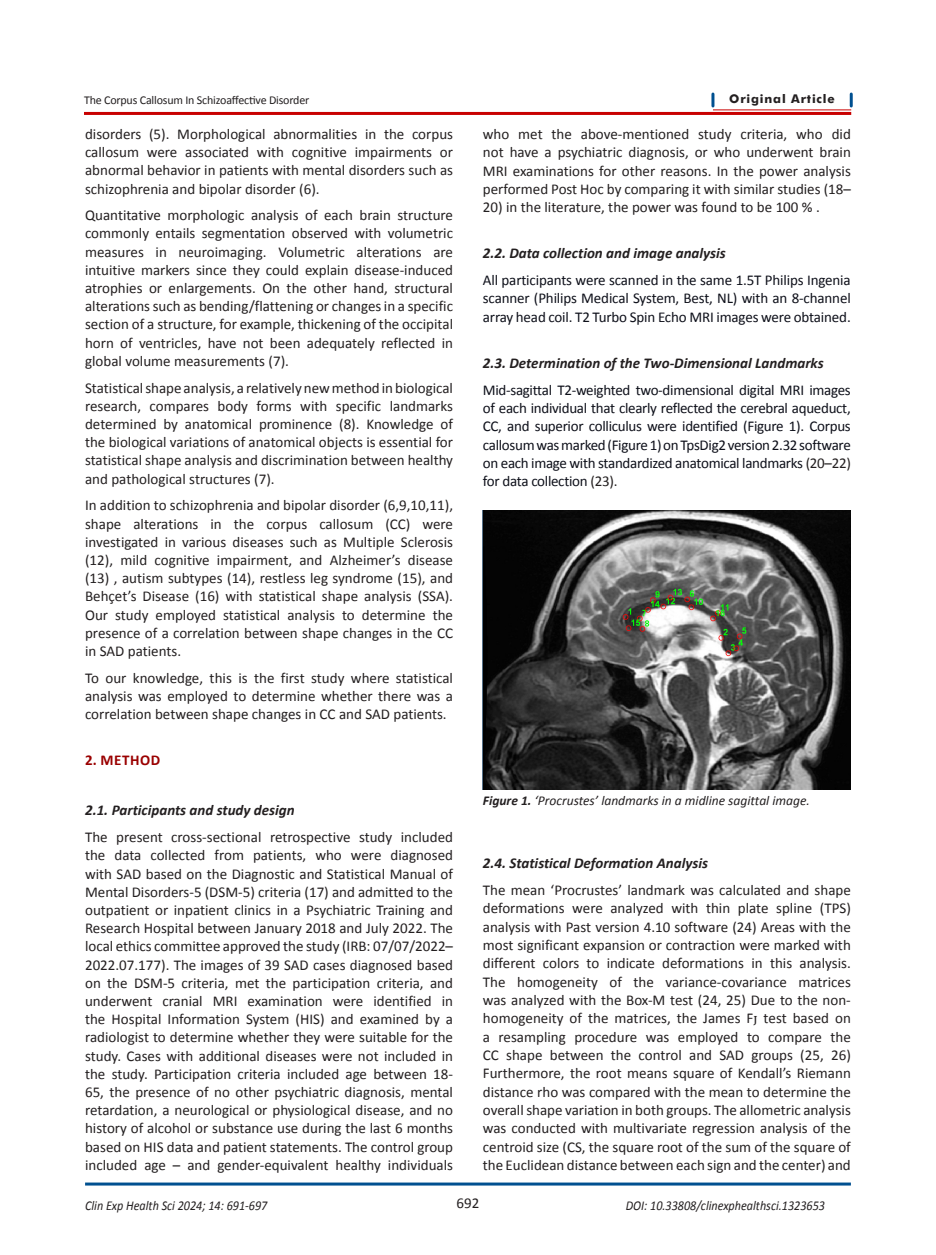
<style>
.page{position:relative;width:936px;height:1255px;background:#fff}
.page>*{position:absolute;margin:0;border:0;box-sizing:border-box;transform-origin:0 0}
.MNormal-TR{font:15px/18.1px "Calibri";color:#231f20;text-align:justify}
.MNormal-TR-2{font:15px/18.3px "Calibri";letter-spacing:-.02em;color:#0e101a;text-align:justify}
.t1{font:italic 700 15px "Calibri";color:#231f20}
.t2{font:700 15px "Calibri";letter-spacing:.04em;color:#9a0000}
.PictH{font:italic 13.5px "Calibri";color:#231f20;scale:.9 1}
.PictH-2{font:italic 13.5px "Calibri";color:#231f20}
.t3{font:12px "Calibri";letter-spacing:-.015em;color:#231f20}
.t4{font:700 12px "Futura BT";letter-spacing:.07em;color:#231f20}
.s1{color:#231f20}
.s2{font-weight:700}
.s3{font-family:"Cambria Math"}
</style>
<div class="page">
<hr style="left:85px;top:1182px;width:765px;height:3px;background:#005090">
<hr style="left:84px;top:112px;width:767px;height:3px;background:#c80000">
<svg style="left:711px;top:94px;width:3px;height:12px"></svg>
<svg style="left:849px;top:94px;width:3px;height:12px"></svg>
<hr style="left:713px;top:109px;width:138px;height:1px;background:#c80000">
<img style="left:483px;top:510px;width:367px;height:279px">
<p class="t3" style="left:84px;top:93px;width:227px">The Corpus Callosum In Schizoaffective Disorder</p>
<p class="t4" style="left:729px;top:92px;width:107px">Original Article</p>
<p class="MNormal-TR" style="left:85px;top:124px;width:369px">disorders (5). Morphological abnormalities in the corpus callosum were associated with cognitive impairments or abnormal behavior in patients with mental disorders such as schizophrenia and bipolar disorder (6).</p>
<p class="MNormal-TR" style="left:85px;top:205px;width:369px">Quantitative morphologic analysis of each brain structure commonly entails segmentation observed with volumetric measures in neuroimaging. Volumetric alterations are intuitive markers since they could explain disease-induced atrophies or enlargements. On the other hand, structural alterations such as bending/flattening or changes in a specific section of a structure, for example, thickening of the occipital horn of ventricles, have not been adequately reflected in global volume measurements (7).</p>
<p class="MNormal-TR" style="left:85px;top:378px;width:369px">Statistical shape analysis, a relatively new method in biological research, compares body forms with specific landmarks determined by anatomical prominence (8). Knowledge of the biological variations of anatomical objects is essential for statistical shape analysis and discrimination between healthy and pathological structures (7).</p>
<p class="MNormal-TR" style="left:85px;top:495px;width:369px">In addition to schizophrenia and bipolar disorder (6,9,10,11), shape alterations in the corpus callosum (CC) were investigated in various diseases such as Multiple Sclerosis (12), mild cognitive impairment, and Alzheimer’s disease (13) , autism subtypes (14), restless leg syndrome (15), and Behçet’s Disease (16) with statistical shape analysis (SSA).<br>Our study employed statistical analysis to determine the presence of a correlation between shape changes in the CC in SAD patients.</p>
<p class="MNormal-TR" style="left:85px;top:668px;width:369px">To our knowledge, this is the first study where statistical analysis was employed to determine whether there was a correlation between shape changes in CC and SAD patients.</p>
<h2 class="t2" style="left:85px;top:749px;width:77px">2. METHOD</h2>
<h3 class="t1" style="left:85px;top:801px;width:211px">2.1. Participants and study design</h3>
<p class="MNormal-TR" style="left:85px;top:827px;width:369px">The present cross-sectional retrospective study included the data collected from patients, who were diagnosed with SAD based on the Diagnostic and Statistical Manual of Mental Disorders-5 (DSM-5) criteria (17) and admitted to the outpatient or inpatient clinics in a Psychiatric Training and Research Hospital between January 2018 and July 2022. The local ethics committee approved the study (IRB: 07/07/2022– 2022.07.177). The images of 39 SAD cases diagnosed based on the DSM-5 criteria, met the participation criteria, and underwent cranial MRI examination were identified in the Hospital Information System (HIS) and examined by a radiologist to determine whether they were suitable for the study. Cases with additional diseases were not included in the study. Participation criteria included age between 18- 65, the presence of no other psychiatric diagnosis, mental retardation, a neurological or physiological disease, and no history of alcohol or substance use during the last 6 months based on HIS data and patient statements. The control group included age – and gender-equivalent healthy individuals</p>
<p class="MNormal-TR" style="left:483px;top:124px;width:369px">who met the above-mentioned study criteria, who did not have a psychiatric diagnosis, or who underwent brain MRI examinations for other reasons. In the power analysis performed Post Hoc by comparing it with similar studies (18–</p>
<p class="MNormal-TR" style="left:483px;top:197px;width:338px">20) in the literature, the power was found to be 100 % .</p>
<h3 class="t1" style="left:483px;top:244px;width:244px">2.2. Data collection and image analysis</h3>
<p class="MNormal-TR-2" style="left:483px;top:270px;width:369px">All participants were scanned in the same 1.5T Philips Ingenia scanner (Philips Medical System, Best, NL) with an 8-channel array head coil. T2 Turbo Spin Echo MRI images were obtained.</p>
<h3 class="t1" style="left:483px;top:353px;width:342px">2.3. Determination of the Two-Dimensional Landmarks</h3>
<p class="MNormal-TR-2" style="left:483px;top:380px;width:369px">Mid-sagittal T2-weighted two-dimensional digital MRI images of each individual that clearly reflected the cerebral aqueduct, CC, and superior colliculus were identified (Figure 1). Corpus callosum was marked (Figure 1) on TpsDig2 version 2.32 software on each image with standardized anatomical landmarks <span class="s1">(20–22) </span>for data collection <span class="s1">(23).</span></p>
<p class="PictH-2" style="left:483px;top:791px;width:328px"><span class="s2">Figure 1.</span> ‘Procrustes’ landmarks in a midline sagittal image.</p>
<h3 class="t1" style="left:483px;top:854px;width:226px">2.4. Statistical Deformation Analysis</h3>
<p class="MNormal-TR" style="left:483px;top:880px;width:369px">The mean ‘Procrustes’ landmark was calculated and shape deformations were analyzed with thin plate spline (TPS) analysis with Past version 4.10 software (24) Areas with the most significant expansion or contraction were marked with different colors to indicate deformations in this analysis.<br>The homogeneity of the variance-covariance matrices was analyzed with the Box-M test (24, 25) Due to the non&shy;homogeneity of the matrices, the James F<span class="s3">ᴊ</span> test based on a resampling procedure was employed to compare the CC shape between the control and SAD groups (25, 26)<br>Furthermore, the root means square of Kendall’s Riemann distance rho was compared with the mean to determine the overall shape variation in both groups. The allometric analysis was conducted with multivariate regression analysis of the centroid size (CS, the square root of the sum of the square of the Euclidean distance between each sign and the center) and</p>
<p class="PictH" style="left:85px;top:1196px;width:204px">Clin Exp Health Sci 2024; 14: 691-697</p>
<p class="MNormal-TR" style="left:456px;top:1193px;width:24px">692</p>
<p class="PictH" style="left:625px;top:1196px;width:223px">DOI: 10.33808/clinexphealthsci.1323653</p>
</div>
